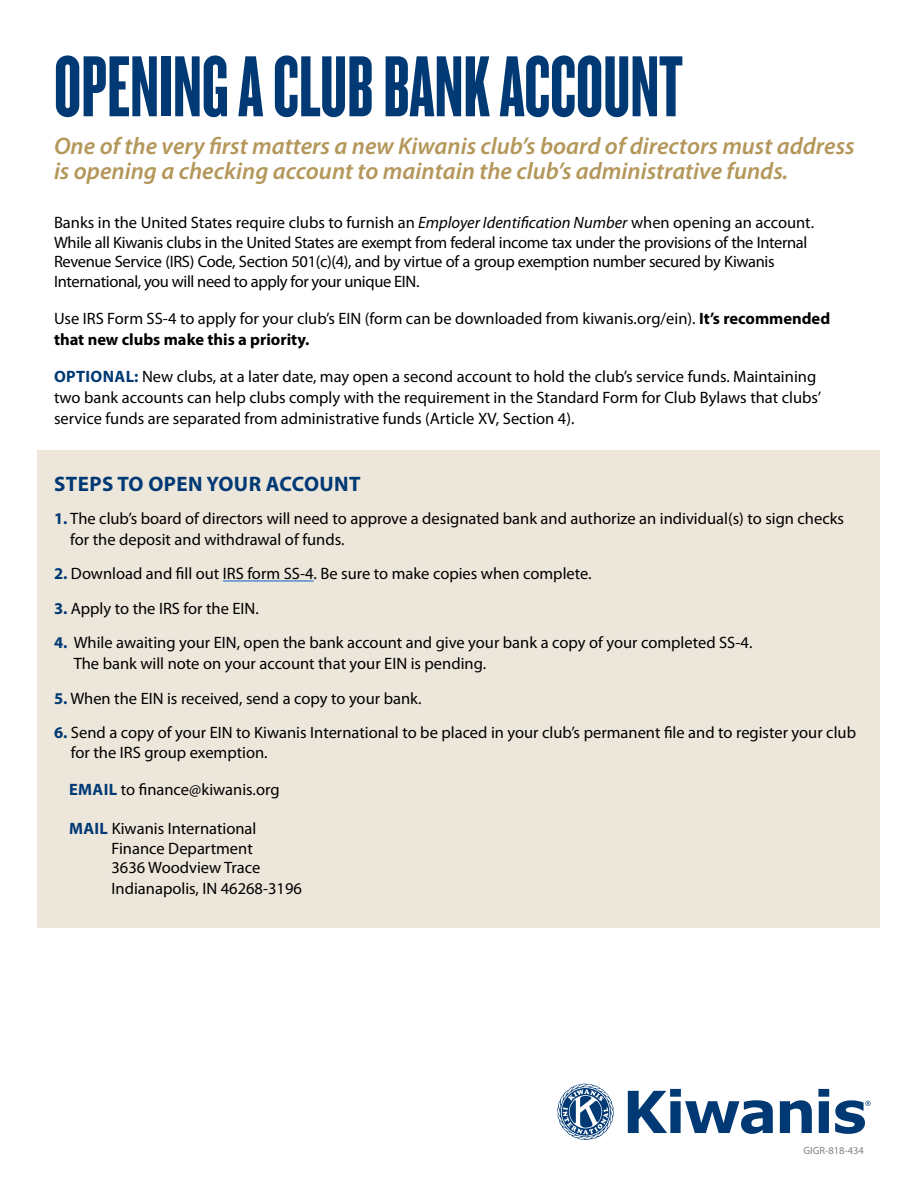
<style>
.page{position:relative;width:918px;height:1188px;background:#fff}
.page>*{position:absolute;margin:0;border:0;box-sizing:border-box;transform-origin:0 0}
.t1{font:90px "Knockout 67 Full Bantamwt";color:#003974}
.t2{font:italic 600 24px/25.5px "Myriad Pro";color:#b4975a}
.t3{font:700 21px "Myriad Pro";letter-spacing:.02em;color:#003974}
.t4{font:16.5px/21px "Myriad Pro";color:#000}
.t5{font:16.5px/19.5px "Myriad Pro";letter-spacing:-.02em;color:#000}
.t6{font:10.5px "Myriad Pro";color:#808285}
.s1{font-style:italic}
.s2{font-weight:700}
.s3{font-weight:700;color:#003974}
</style>
<div class="page">
<svg style="left:628px;top:1089px;width:145px;height:45px"></svg>
<svg style="left:780px;top:1100px;width:32px;height:33px"></svg>
<svg style="left:818px;top:1089px;width:11px;height:44px"></svg>
<svg style="left:835px;top:1100px;width:36px;height:34px"></svg>
<svg style="left:557px;top:1083px;width:57px;height:57px"></svg>
<div style="left:38px;top:450px;width:842px;height:478px;background:#ede6db"></div>
<hr style="left:223px;top:581px;width:91px;height:1px;background:#0563c1">
<h1 class="t1" style="left:54px;top:34px;width:630px">OPENING A CLUB BANK ACCOUNT</h1>
<h2 class="t2" style="left:54px;top:132px;width:802px">One of the very first matters a new Kiwanis club’s board of directors must address is opening a checking account to maintain the club’s administrative funds.</h2>
<p class="t5" style="left:54px;top:213px;width:762px">Banks in the United States require clubs to furnish an <span class="s1">Employer Identification Number</span> when opening an account.<br>While all Kiwanis clubs in the United States are exempt from federal income tax under the provisions of the Internal Revenue Service (IRS) Code, Section 501(c)(4), and by virtue of a group exemption number secured by Kiwanis International, you will need to apply for your unique EIN.</p>
<p class="t4" style="left:54px;top:308px;width:778px">Use IRS Form SS-4 to apply for your club’s EIN (form can be downloaded from kiwanis.org/ein). <span class="s2">It’s recommended that new clubs make this a priority.</span></p>
<p class="t4" style="left:54px;top:366px;width:769px"><span class="s3">OPTIONAL:</span> New clubs, at a later date, may open a second account to hold the club’s service funds. Maintaining two bank accounts can help clubs comply with the requirement in the Standard Form for Club Bylaws that clubs’ service funds are separated from administrative funds (Article XV, Section 4).</p>
<p class="t3" style="left:54px;top:470px;width:308px">STEPS TO OPEN YOUR ACCOUNT</p>
<p class="t4" style="left:70px;top:508px;width:775px;text-indent:-16px"><span class="s3">1.</span> The club’s board of directors will need to approve a designated bank and authorize an individual(s) to sign checks for the deposit and withdrawal of funds.</p>
<p class="t4" style="left:54px;top:563px;width:539px"><span class="s3">2.</span> Download and fill out IRS form SS-4. Be sure to make copies when complete.</p>
<p class="t4" style="left:54px;top:598px;width:206px"><span class="s3">3.</span> Apply to the IRS for the EIN.</p>
<p class="t4" style="left:74px;top:632px;width:680px;text-indent:-20px"><span class="s3">4.</span> While awaiting your EIN, open the bank account and give your bank a copy of your completed SS-4.<br>The bank will note on your account that your EIN is pending.</p>
<p class="t4" style="left:54px;top:688px;width:369px"><span class="s3">5.</span> When the EIN is received, send a copy to your bank.</p>
<p class="t4" style="left:71px;top:723px;width:787px;line-height:19.5px;text-indent:-17px"><span class="s3">6.</span> Send a copy of your EIN to Kiwanis International to be placed in your club’s permanent file and to register your club for the IRS group exemption.</p>
<p class="t4" style="left:69px;top:779px;width:212px"><span class="s3">EMAIL</span> to finance@kiwanis.org</p>
<p class="t4" style="left:112px;top:819px;width:150px;line-height:19.5px;text-indent:-42px"><span class="s3">MAIL</span> Kiwanis International<br>Finance Department<br>3636 Woodview Trace</p>
<p class="t4" style="left:112px;top:878px;width:192px">Indianapolis, IN 46268-3196</p>
<p class="t6" style="left:804px;top:1144px;width:62px">GIGR-818-434</p>
</div>
